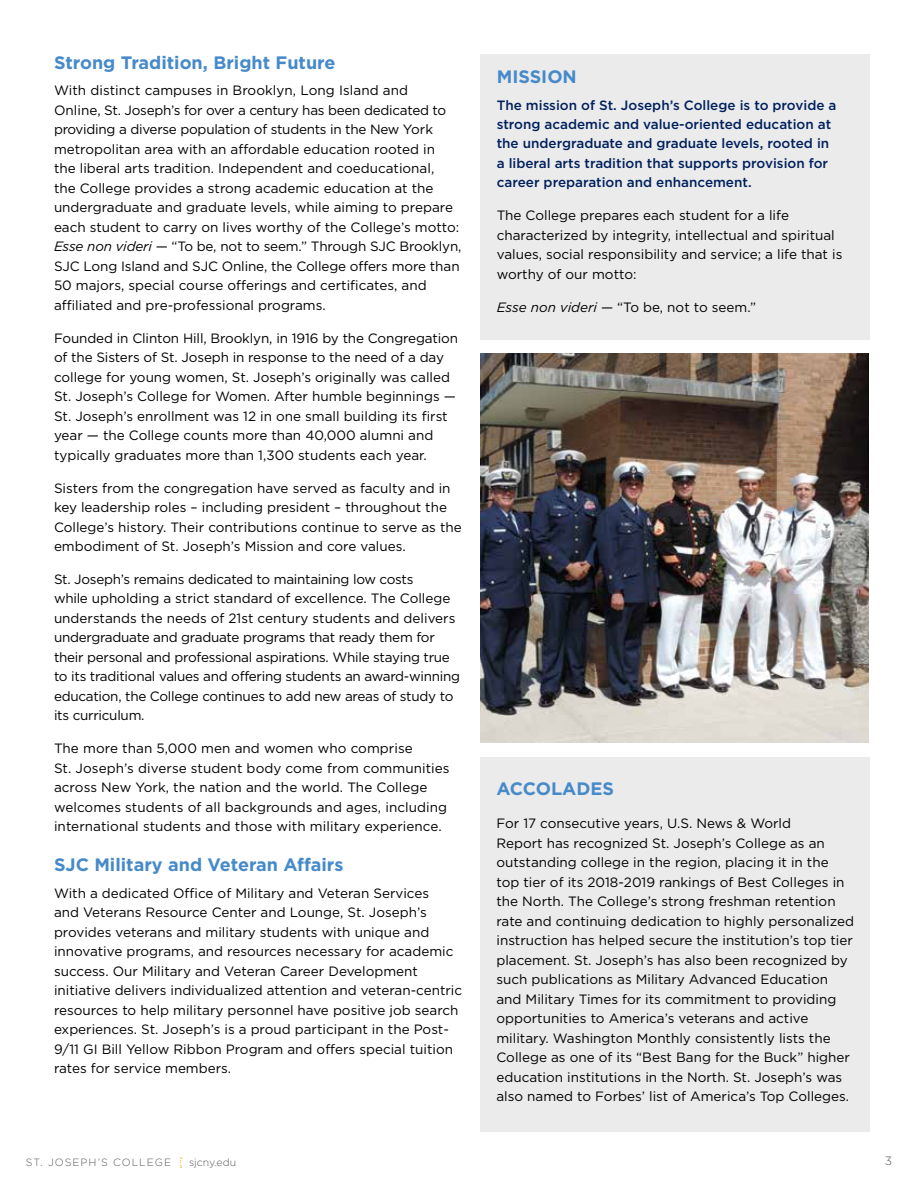
<style>
.page{position:relative;width:918px;height:1188px;background:#fff}
.page>*{position:absolute;margin:0;border:0;box-sizing:border-box;transform-origin:0 0}
.t1{font:700 18px "Gotham";color:#468ac9}
.t2{font:13.5px/19.5px "Gotham";color:#000}
.t3{font:13.5px/19.5px "Gotham";letter-spacing:-.02em;color:#000}
.t4{font:500 13.5px/19.5px "Gotham";color:#00205c}
.t5{font:300 12px "Gotham";color:#58595b}
.t6{font:300 10.5px "Gotham";letter-spacing:.095em;color:#58595b}
.t7{font:300 10.5px "Gotham";color:#58595b}
.s1{font-style:italic}
</style>
<div class="page">
<img style="left:480px;top:353px;width:389px;height:390px">
<div style="left:480px;top:757px;width:390px;height:374px;background:#ebebec"></div>
<svg style="left:180px;top:1158px;width:2px;height:10px"></svg>
<div style="left:481px;top:54px;width:389px;height:285px;background:#ebebec"></div>
<h1 class="t1" style="left:54px;top:52px;width:283px">Strong Tradition, Bright Future</h1>
<p class="t2" style="left:54px;top:80px;width:409px">With distinct campuses in Brooklyn, Long Island and<br>Online, St. Joseph’s for over a century has been dedicated to providing a diverse population of students in the New York metropolitan area with an affordable education rooted in<br>the liberal arts tradition. Independent and coeducational,<br>the College provides a strong academic education at the undergraduate and graduate levels, while aiming to prepare each student to carry on lives worthy of the College’s motto:<br><span class="s1">Esse non videri</span> — “To be, not to seem.” Through SJC Brooklyn, SJC Long Island and SJC Online, the College offers more than 50 majors, special course offerings and certificates, and affiliated and pre-professional programs.</p>
<p class="t2" style="left:54px;top:328px;width:406px">Founded in Clinton Hill, Brooklyn, in 1916 by the Congregation of the Sisters of St. Joseph in response to the need of a day college for young women, St. Joseph’s originally was called St. Joseph’s College for Women. After humble beginnings — St. Joseph’s enrollment was 12 in one small building its first year — the College counts more than 40,000 alumni and typically graduates more than 1,300 students each year.</p>
<p class="t2" style="left:54px;top:478px;width:409px">Sisters from the congregation have served as faculty and in key leadership roles – including president – throughout the College’s history. Their contributions continue to serve as the embodiment of St. Joseph’s Mission and core values.</p>
<p class="t3" style="left:54px;top:569px;width:408px">St. Joseph’s remains dedicated to maintaining low costs<br>while upholding a strict standard of excellence. The College understands the needs of 21st century students and delivers undergraduate and graduate programs that ready them for their personal and professional aspirations. While staying true to its traditional values and offering students an award-winning education, the College continues to add new areas of study to its curriculum.</p>
<p class="t2" style="left:54px;top:739px;width:397px">The more than 5,000 men and women who comprise<br>St. Joseph’s diverse student body come from communities across New York, the nation and the world. The College welcomes students of all backgrounds and ages, including international students and those with military experience.</p>
<h1 class="t1" style="left:54px;top:855px;width:291px">SJC Military and Veteran Affairs</h1>
<p class="t2" style="left:54px;top:883px;width:410px">With a dedicated Office of Military and Veteran Services<br>and Veterans Resource Center and Lounge, St. Joseph’s provides veterans and military students with unique and innovative programs, and resources necessary for academic success. Our Military and Veteran Career Development initiative delivers individualized attention and veteran-centric resources to help military personnel have positive job search experiences. St. Joseph’s is a proud participant in the Post-9/11 GI Bill Yellow Ribbon Program and offers special tuition rates for service members.</p>
<h1 class="t1" style="left:497px;top:66px;width:82px">MISSION</h1>
<p class="t4" style="left:497px;top:95px;width:341px">The mission of St. Joseph’s College is to provide a strong academic and value-oriented education at the undergraduate and graduate levels, rooted in a liberal arts tradition that supports provision for career preparation and enhancement.</p>
<p class="t2" style="left:497px;top:206px;width:347px">The College prepares each student for a life characterized by integrity, intellectual and spiritual values, social responsibility and service; a life that is worthy of our motto:</p>
<p class="t2" style="left:497px;top:297px;width:261px"><span class="s1">Esse non videri</span> — “To be, not to seem.”</p>
<h1 class="t1" style="left:496px;top:779px;width:119px">ACCOLADES</h1>
<p class="t2" style="left:496px;top:814px;width:359px">For 17 consecutive years, U.S. News &amp; World<br>Report has recognized St. Joseph’s College as an outstanding college in the region, placing it in the top tier of its 2018-2019 rankings of Best Colleges in the North. The College’s strong freshman retention rate and continuing dedication to highly personalized instruction has helped secure the institution’s top tier placement. St. Joseph’s has also been recognized by such publications as Military Advanced Education and Military Times for its commitment to providing opportunities to America’s veterans and active military. Washington Monthly consistently lists the College as one of its “Best Bang for the Buck” higher education institutions in the North. St. Joseph’s was also named to Forbes’ list of America’s Top Colleges.</p>
<p class="t6" style="left:26px;top:1157px;width:147px">ST. JOSEPH’S COLLEGE</p>
<p class="t7" style="left:189px;top:1157px;width:49px">sjcny.edu</p>
<p class="t5" style="left:885px;top:1155px;width:9px">3</p>
</div>
